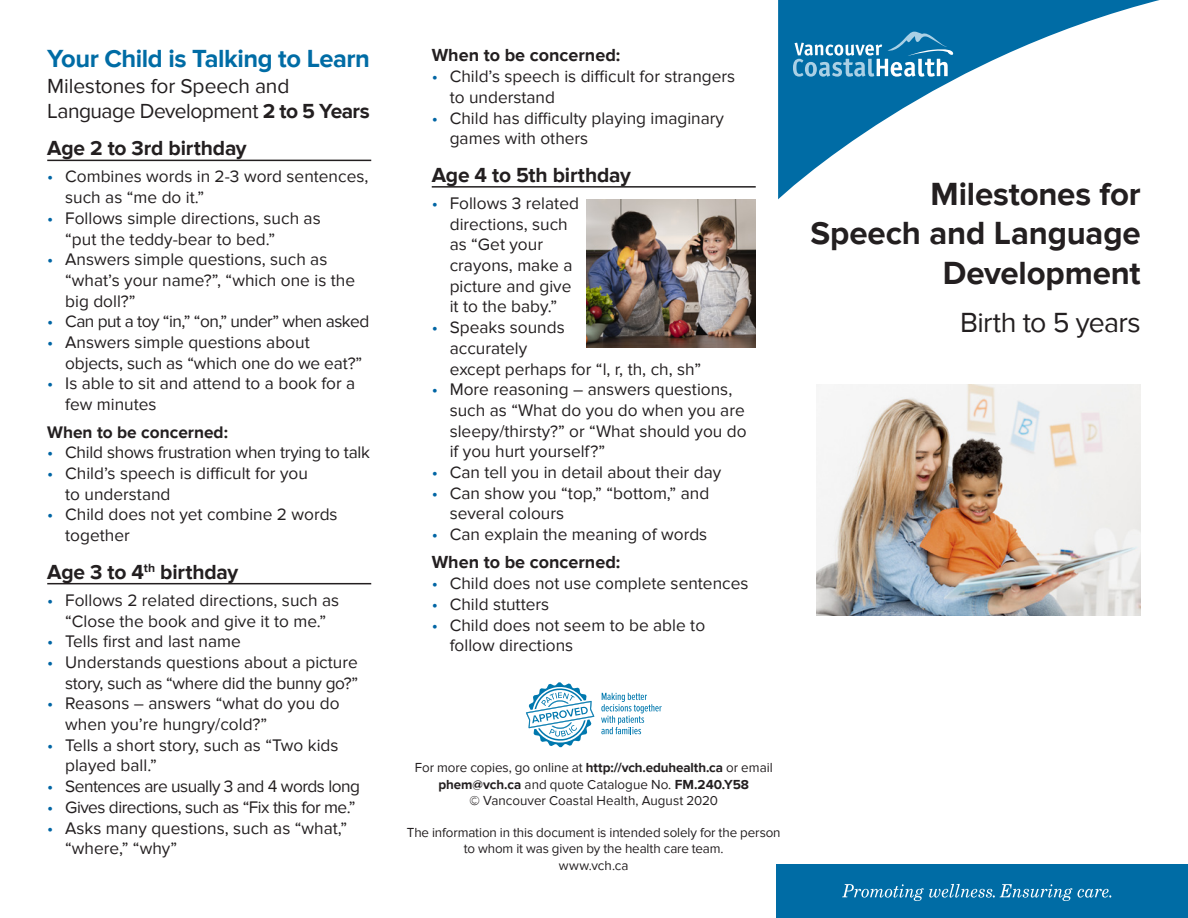
<style>
.page{position:relative;width:1188px;height:918px;background:#fff}
.page>*{position:absolute;margin:0;border:0;box-sizing:border-box;transform-origin:0 0}
.Heading{font:700 33px/39.6px "Proxima Nova";letter-spacing:-.005em;color:#231f20;text-align:right}
.Heading-2{font:28.5px "Proxima Nova";letter-spacing:-.025em;color:#231f20}
.Heading_1{font:700 25.5px "Proxima Nova";letter-spacing:-.02em;color:#006ca5}
.Heading_1-2{font:700 21px "Proxima Nova";letter-spacing:-.005em;color:#231f20}
.Heading_1-3{font:21px "Proxima Nova";letter-spacing:-.015em;color:#231f20}
.t1{font:700 18px "Proxima Nova";color:#231f20}
.bullet{font:17.25px/20.7px "Proxima Nova";color:#231f20}
.bullet-2{font:17.25px "Proxima Nova";letter-spacing:-.03em;color:#231f20}
.bullet-3{font:700 17.25px "Proxima Nova";color:#231f20}
.back_information{font:13.5px/16.4px "Proxima Nova";letter-spacing:-.005em;color:#231f20;text-align:center}
.s1{font-weight:700}
.s2{color:#0065a4}
</style>
<div class="page">
<hr style="left:47px;top:160px;width:324px;height:1px;background:#231f20">
<hr style="left:47px;top:583px;width:324px;height:1px;background:#231f20">
<hr style="left:432px;top:186px;width:324px;height:2px;background:#231f20">
<svg style="left:526px;top:682px;width:68px;height:66px"></svg>
<svg style="left:601px;top:693px;width:61px;height:41px"></svg>
<img style="left:817px;top:385px;width:324px;height:230px">
<img style="left:586px;top:199px;width:170px;height:148px">
<svg style="left:778px;top:0;width:382px;height:199px"></svg>
<div style="left:777px;top:864px;width:411px;height:54px;background:#006ca5"></div>
<svg style="left:842px;top:884px;width:230px;height:17px"></svg>
<svg style="left:1078px;top:889px;width:33px;height:9px"></svg>
<svg style="left:793px;top:32px;width:160px;height:45px;background:#3c8fba"></svg>
<p class="Heading_1" style="left:47px;top:44px;width:324px">Your Child is Talking to Learn</p>
<p class="Heading_1-3" style="left:47px;top:74px;width:244px">Milestones for Speech and</p>
<p class="Heading_1-3" style="left:47px;top:99px;width:324px">Language Development <span class="s1">2 to 5 Years</span></p>
<p class="Heading_1-2" style="left:47px;top:136px;width:201px">Age 2 to 3rd birthday</p>
<p class="bullet" style="left:65px;top:167px;width:305px;text-indent:-18px"><span class="s2">•</span> Combines words in 2-3 word sentences, such as “me do it.”</p>
<p class="bullet" style="left:65px;top:208px;width:257px;text-indent:-18px"><span class="s2">•</span> Follows simple directions, such as “put the teddy-bear to bed.”</p>
<p class="bullet" style="left:65px;top:249px;width:291px;text-indent:-18px"><span class="s2">•</span> Answers simple questions, such as “what’s your name?”, “which one is the big doll?”</p>
<p class="bullet-2" style="left:47px;top:312px;width:324px"><span class="s2">•</span> Can put a toy “in,” “on,” under” when asked</p>
<p class="bullet" style="left:65px;top:332px;width:298px;text-indent:-18px"><span class="s2">•</span> Answers simple questions about objects, such as “which one do we eat?”</p>
<p class="bullet" style="left:65px;top:374px;width:292px;text-indent:-18px"><span class="s2">•</span> Is able to sit and attend to a book for a few minutes</p>
<p class="bullet-3" style="left:47px;top:422px;width:182px">When to be concerned:</p>
<p class="bullet" style="left:47px;top:442px;width:324px"><span class="s2">•</span> Child shows frustration when trying to talk</p>
<p class="bullet" style="left:65px;top:463px;width:244px;text-indent:-18px"><span class="s2">•</span> Child’s speech is difficult for you to understand</p>
<p class="bullet" style="left:65px;top:505px;width:274px;text-indent:-18px"><span class="s2">•</span> Child does not yet combine 2 words together</p>
<p class="Heading_1-2" style="left:47px;top:560px;width:193px">Age 3 to 4<sup>th</sup> birthday</p>
<p class="bullet" style="left:47px;top:590px;width:293px;text-align:center"><span class="s2">•</span> Follows 2 related directions, such as “Close the book and give it to me.”</p>
<p class="bullet" style="left:47px;top:631px;width:195px"><span class="s2">•</span> Tells first and last name</p>
<p class="bullet" style="left:47px;top:652px;width:313px;text-align:right"><span class="s2">•</span> Understands questions about a picture story, such as “where did the bunny go?”</p>
<p class="bullet" style="left:65px;top:693px;width:276px;text-indent:-18px"><span class="s2">•</span> Reasons – answers “what do you do when you’re hungry/cold?”</p>
<p class="bullet" style="left:65px;top:735px;width:275px;text-indent:-18px"><span class="s2">•</span> Tells a short story, such as “Two kids played ball.”</p>
<p class="bullet-2" style="left:47px;top:776px;width:314px"><span class="s2">•</span> Sentences are usually 3 and 4 words long</p>
<p class="bullet-2" style="left:47px;top:797px;width:310px"><span class="s2">•</span> Gives directions, such as “Fix this for me.”</p>
<p class="bullet" style="left:65px;top:818px;width:284px;text-indent:-18px"><span class="s2">•</span> Asks many questions, such as “what,” “where,” “why”</p>
<p class="t1" style="left:432px;top:45px;width:190px">When to be concerned:</p>
<p class="bullet" style="left:450px;top:66px;width:287px;text-indent:-18px"><span class="s2">•</span> Child’s speech is difficult for strangers to understand</p>
<p class="bullet" style="left:450px;top:108px;width:276px;text-indent:-18px"><span class="s2">•</span> Child has difficulty playing imaginary games with others</p>
<p class="Heading_1-2" style="left:432px;top:163px;width:201px">Age 4 to 5th birthday</p>
<p class="bullet" style="left:450px;top:193px;width:131px;text-indent:-18px"><span class="s2">•</span> Follows 3 related directions, such as “Get your crayons, make a picture and give it to the baby.”</p>
<p class="bullet" style="left:450px;top:317px;width:253px;text-indent:-18px"><span class="s2">•</span> Speaks sounds<br>accurately<br>except perhaps for “l, r, th, ch, sh”</p>
<p class="bullet" style="left:450px;top:379px;width:298px;text-indent:-18px"><span class="s2">•</span> More reasoning – answers questions, such as “What do you do when you are sleepy/thirsty?” or “What should you do if you hurt yourself?”</p>
<p class="bullet" style="left:432px;top:462px;width:291px"><span class="s2">•</span> Can tell you in detail about their day</p>
<p class="bullet" style="left:450px;top:483px;width:261px;text-indent:-18px"><span class="s2">•</span> Can show you “top,” “bottom,” and several colours</p>
<p class="bullet" style="left:432px;top:524px;width:277px"><span class="s2">•</span> Can explain the meaning of words</p>
<p class="t1" style="left:432px;top:552px;width:190px">When to be concerned:</p>
<p class="bullet" style="left:432px;top:573px;width:318px"><span class="s2">•</span> Child does not use complete sentences</p>
<p class="bullet" style="left:432px;top:594px;width:119px"><span class="s2">•</span> Child stutters</p>
<p class="bullet" style="left:450px;top:615px;width:257px;text-indent:-18px"><span class="s2">•</span> Child does not seem to be able to follow directions</p>
<p class="Heading" style="left:810px;top:175px;width:332px">Milestones for<br>Speech and Language<br>Development</p>
<p class="Heading-2" style="left:960px;top:306px;width:182px">Birth to 5 years</p>
<p class="back_information" style="left:415px;top:760px;width:360px">For more copies, go online at <span class="s1">http://vch.eduhealth.ca</span> or email <span class="s1">phem@vch.ca</span> and quote Catalogue No. <span class="s1">FM.240.Y58<br></span>© Vancouver Coastal Health, August 2020</p>
<p class="back_information" style="left:407px;top:825px;width:375px">The information in this document is intended solely for the person to whom it was given by the health care team.</p>
<p class="back_information" style="left:559px;top:857px;width:71px">www.vch.ca</p>
</div>
